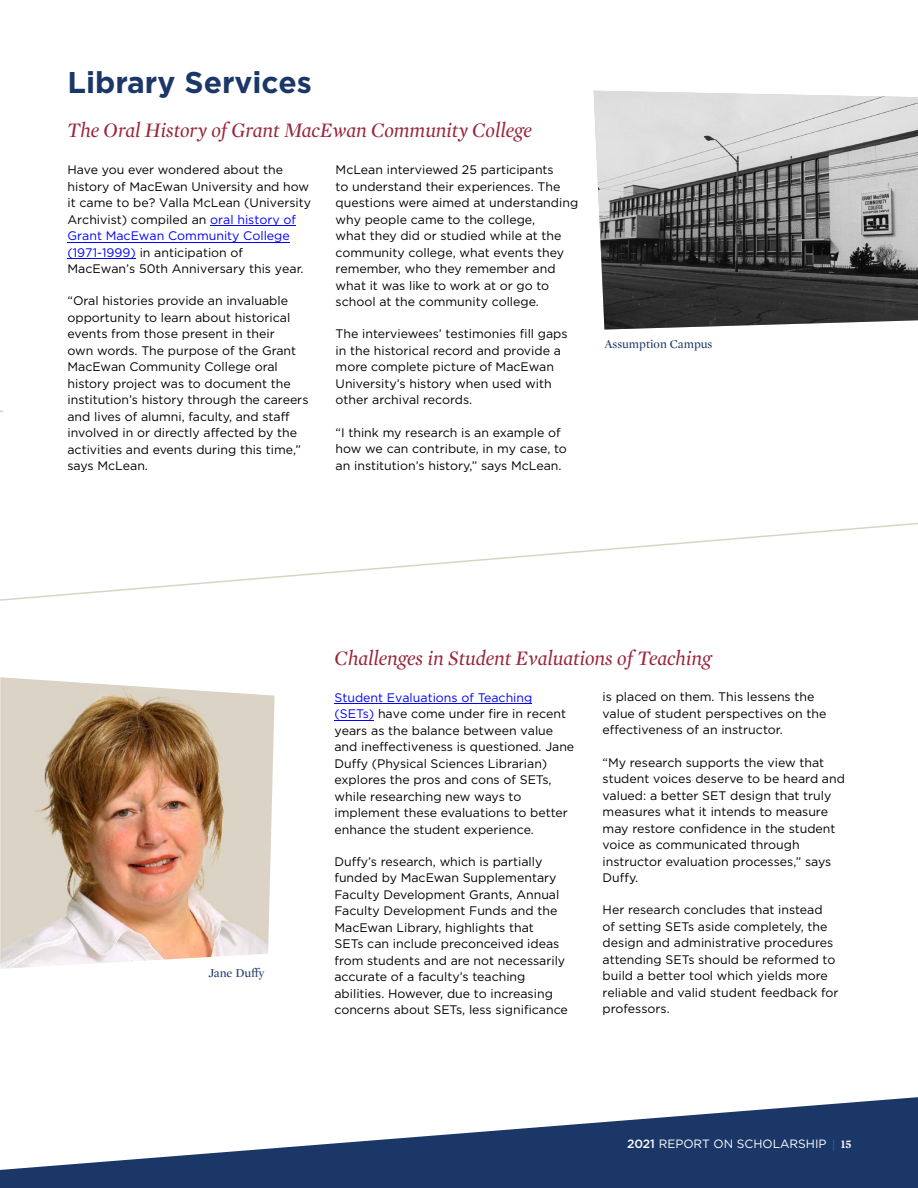
<style>
.page{position:relative;width:918px;height:1188px;background:#fff}
.page>*{position:absolute;margin:0;border:0;box-sizing:border-box;transform-origin:0 0}
.t1{font:700 30px "Gotham";color:#1b3768}
.t2{font:italic 21px "Mercury Display";color:#9a253b}
.t3{font:12.3px/16.5px "Gotham";color:#000}
.t4{font:12.3px "Mercury Display";color:#1b3768}
.t5{font:12px "Gotham";color:#fff}
.s1{color:#00f}
.s2{font-weight:500}
.s3{font-family:"Mercury Display";color:#00a0dd}
.s4{font-family:"Mercury Display";font-weight:700}
</style>
<div class="page">
<hr style="left:68px;top:259px;width:68px;height:1px;background:#00f">
<hr style="left:68px;top:242px;width:222px;height:1px;background:#00f">
<hr style="left:210px;top:226px;width:86px;height:1px;background:#00f">
<hr style="left:334px;top:720px;width:40px;height:1px;background:#00f">
<hr style="left:334px;top:703px;width:198px;height:1px;background:#00f">
<svg style="left:0;top:522px;width:918px;height:79px"></svg>
<img style="left:0;top:677px;width:275px;height:292px">
<img style="left:594px;top:91px;width:324px;height:239px">
<svg style="left:0;top:1097px;width:918px;height:91px;fill:#1b3768"></svg>
<h1 class="t1" style="left:68px;top:65px;width:246px">Library Services</h1>
<h2 class="t2" style="left:68px;top:116px;width:466px">The Oral History of Grant MacEwan Community College</h2>
<p class="t3" style="left:68px;top:161px;width:245px">Have you ever wondered about the history of MacEwan University and how it came to be? Valla McLean (University Archivist) compiled an <span class="s1">oral history of Grant MacEwan Community College (1971-1999)</span> in anticipation of MacEwan’s 50th Anniversary this year.</p>
<p class="t3" style="left:68px;top:293px;width:243px">“Oral histories provide an invaluable opportunity to learn about historical events from those present in their<br>own words. The purpose of the Grant MacEwan Community College oral history project was to document the institution’s history through the careers and lives of alumni, faculty, and staff involved in or directly affected by the activities and events during this time,” says McLean.</p>
<p class="t3" style="left:336px;top:161px;width:244px">McLean interviewed 25 participants<br>to understand their experiences. The questions were aimed at understanding why people came to the college,<br>what they did or studied while at the community college, what events they remember, who they remember and what it was like to work at or go to school at the community college.</p>
<p class="t3" style="left:336px;top:326px;width:234px">The interviewees’ testimonies fill gaps in the historical record and provide a more complete picture of MacEwan University’s history when used with other archival records.</p>
<p class="t3" style="left:336px;top:424px;width:233px">“I think my research is an example of how we can contribute, in my case, to an institution’s history,” says McLean.</p>
<p class="t4" style="left:605px;top:336px;width:109px">Assumption Campus</p>
<p class="t4" style="left:208px;top:965px;width:58px">Jane Duffy</p>
<h2 class="t2" style="left:334px;top:643px;width:378px">Challenges in Student Evaluations of Teaching</h2>
<p class="t3" style="left:334px;top:689px;width:241px"><span class="s1">Student Evaluations of Teaching (SETs)</span> have come under fire in recent years as the balance between value and ineffectiveness is questioned. Jane Duffy (Physical Sciences Librarian) explores the pros and cons of SETs, while researching new ways to implement these evaluations to better enhance the student experience.</p>
<p class="t3" style="left:334px;top:853px;width:235px">Duffy’s research, which is partially funded by MacEwan Supplementary Faculty Development Grants, Annual Faculty Development Funds and the MacEwan Library, highlights that<br>SETs can include preconceived ideas from students and are not necessarily accurate of a faculty’s teaching abilities. However, due to increasing concerns about SETs, less significance</p>
<p class="t3" style="left:603px;top:689px;width:225px">is placed on them. This lessens the value of student perspectives on the effectiveness of an instructor.</p>
<p class="t3" style="left:603px;top:754px;width:244px">“My research supports the view that student voices deserve to be heard and valued: a better SET design that truly measures what it intends to measure may restore confidence in the student voice as communicated through instructor evaluation processes,” says<br>Duffy.</p>
<p class="t3" style="left:603px;top:902px;width:237px">Her research concludes that instead<br>of setting SETs aside completely, the design and administrative procedures attending SETs should be reformed to build a better tool which yields more reliable and valid student feedback for professors.</p>
<p class="t5" style="left:627px;top:1137px;width:226px"><span class="s2">2021</span> REPORT ON SCHOLARSHIP <span class="s3">|</span> <span class="s4">15</span></p>
</div>
